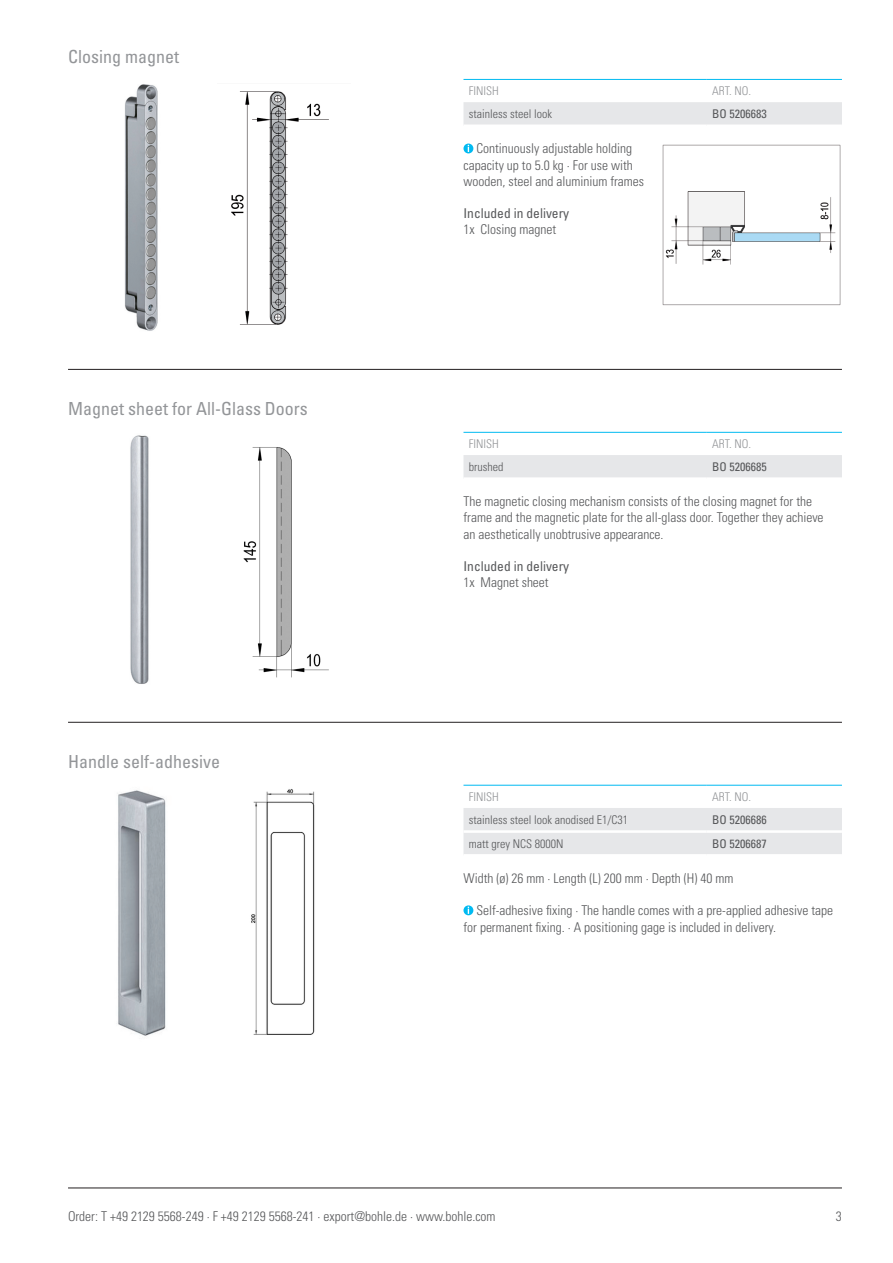
<style>
.page{position:relative;width:893px;height:1263px;background:#fff}
.page>*{position:absolute;margin:0;border:0;box-sizing:border-box;transform-origin:0 0}
.t1{font:condensed 18px "Univers";color:#939598}
.t2{font:300 condensed 13.5px/16.2px "Univers";color:#57585a}
.t3{font:condensed 13.5px "Univers";color:#57585a}
.t4{font:300 condensed 12px "Univers";color:#57585a}
.t5{font:300 condensed 12px "Univers";color:#939598}
.t6{font:condensed 12px "Univers";color:#57585a}
</style>
<div class="page">
<hr style="left:68px;top:1188px;width:774px;height:1px;background:#231f20">
<img style="left:662px;top:144px;width:179px;height:162px">
<img style="left:125px;top:84px;width:204px;height:247px">
<img style="left:130px;top:435px;width:199px;height:249px">
<img style="left:117px;top:789px;width:198px;height:247px">
<hr style="left:68px;top:369px;width:774px;height:1px;background:#231f20">
<hr style="left:68px;top:722px;width:774px;height:1px;background:#231f20">
<svg style="left:463px;top:144px;width:10px;height:9px"></svg>
<svg style="left:463px;top:905px;width:10px;height:10px"></svg>
<div style="left:463px;top:102px;width:379px;height:22px;background:#e6e7e9"></div>
<hr style="left:463px;top:79px;width:244px;height:1px;background:#00baf1">
<hr style="left:707px;top:79px;width:135px;height:1px;background:#00baf1">
<div style="left:463px;top:455px;width:379px;height:22px;background:#e6e7e9"></div>
<hr style="left:463px;top:432px;width:244px;height:1px;background:#00baf1">
<hr style="left:707px;top:432px;width:135px;height:1px;background:#00baf1">
<div style="left:463px;top:808px;width:379px;height:46px;background:#e6e7e9"></div>
<hr style="left:463px;top:785px;width:244px;height:1px;background:#00baf1">
<hr style="left:707px;top:785px;width:135px;height:1px;background:#00baf1">
<hr style="left:463px;top:830px;width:244px;height:3px;background:#fff">
<hr style="left:707px;top:830px;width:135px;height:3px;background:#fff">
<h1 class="t1" style="left:68px;top:45px;width:112px">Closing magnet</h1>
<h1 class="t1" style="left:68px;top:398px;width:241px">Magnet sheet for All-Glass Doors</h1>
<h1 class="t1" style="left:68px;top:750px;width:153px">Handle self-adhesive</h1>
<p class="t5" style="left:469px;top:83px;width:31px">FINISH</p>
<p class="t5" style="left:712px;top:83px;width:40px">ART. NO.</p>
<p class="t4" style="left:469px;top:107px;width:85px">stainless steel look</p>
<p class="t6" style="left:712px;top:106px;width:56px">BO 5206683</p>
<p class="t2" style="left:463px;top:141px;width:182px;text-indent:13px">Continuously adjustable holding capacity up to 5.0 kg · For use with wooden, steel and aluminium frames</p>
<p class="t3" style="left:463px;top:205px;width:107px">Included in delivery</p>
<p class="t2" style="left:463px;top:222px;width:94px">1x Closing magnet</p>
<p class="t5" style="left:469px;top:436px;width:31px">FINISH</p>
<p class="t5" style="left:712px;top:436px;width:40px">ART. NO.</p>
<p class="t4" style="left:469px;top:460px;width:36px">brushed</p>
<p class="t6" style="left:712px;top:459px;width:56px">BO 5206685</p>
<p class="t2" style="left:463px;top:493px;width:362px">The magnetic closing mechanism consists of the closing magnet for the frame and the magnetic plate for the all-glass door. Together they achieve an aesthetically unobtrusive appearance.</p>
<p class="t3" style="left:463px;top:558px;width:107px">Included in delivery</p>
<p class="t2" style="left:463px;top:574px;width:87px">1x Magnet sheet</p>
<p class="t5" style="left:469px;top:789px;width:31px">FINISH</p>
<p class="t5" style="left:712px;top:789px;width:40px">ART. NO.</p>
<p class="t4" style="left:469px;top:812px;width:161px">stainless steel look anodised E1/C31</p>
<p class="t6" style="left:712px;top:812px;width:56px">BO 5206686</p>
<p class="t4" style="left:469px;top:836px;width:96px">matt grey NCS 8000N</p>
<p class="t6" style="left:712px;top:836px;width:56px">BO 5206687</p>
<p class="t2" style="left:463px;top:870px;width:271px">Width (ø) 26 mm · Length (L) 200 mm · Depth (H) 40 mm</p>
<p class="t2" style="left:463px;top:902px;width:371px;text-indent:13px">Self-adhesive fixing · The handle comes with a pre-applied adhesive tape for permanent fixing. · A positioning gage is included in delivery.</p>
<p class="t2" style="left:68px;top:1208px;width:429px">Order: T +49 2129 5568-249 · F +49 2129 5568-241 · export@bohle.de · www.bohle.com</p>
<p class="t2" style="left:836px;top:1208px;width:7px">3</p>
</div>
